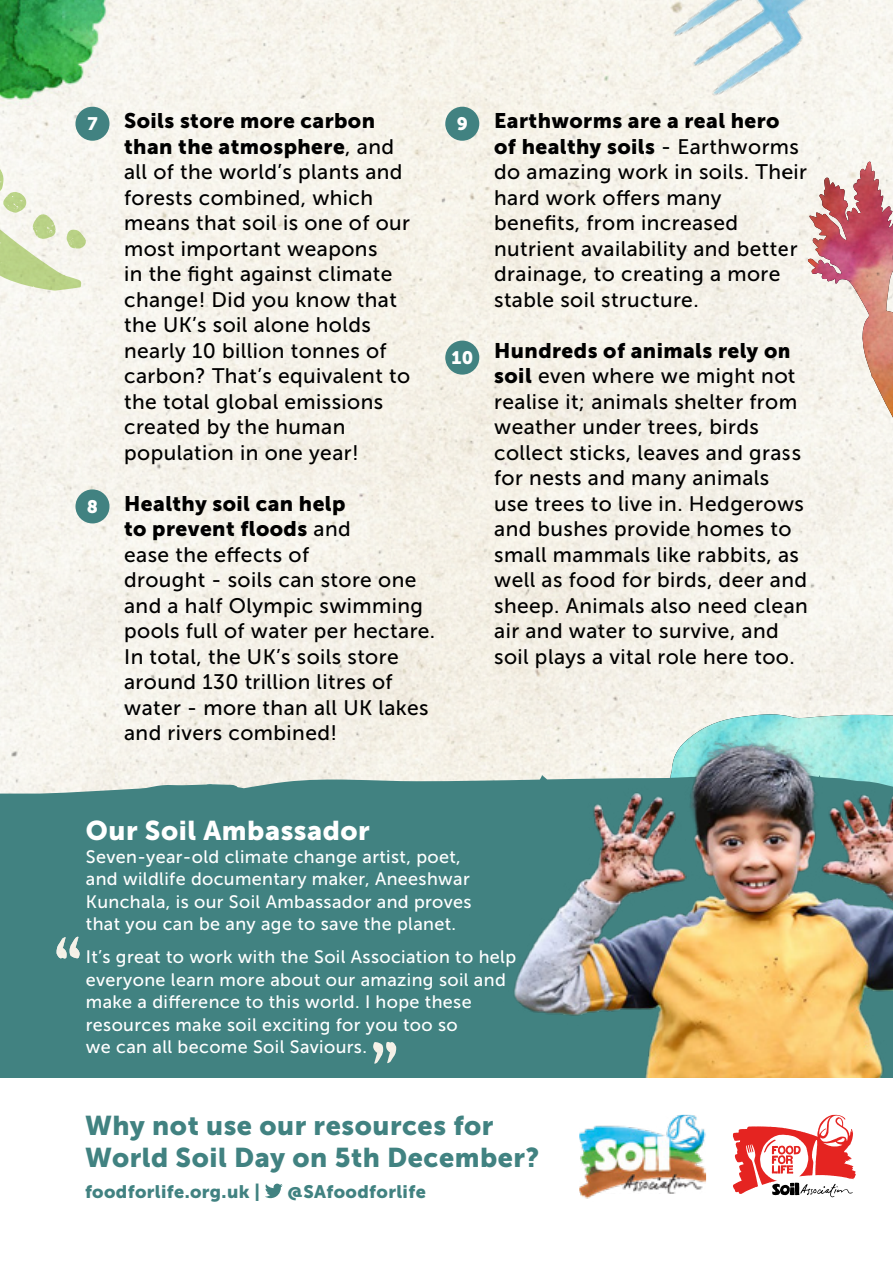
<style>
.page{position:relative;width:893px;height:1263px;background:#fff}
.page>*{position:absolute;margin:0;border:0;box-sizing:border-box;transform-origin:0 0}
.t1{font:27px/31.5px "Museo Sans 900";letter-spacing:.02em;color:#418281}
.t2{font:27px "Museo Sans 900";letter-spacing:.02em;color:#fff}
.t3{font:21px/25.5px "Museo Sans 500";letter-spacing:.02em;color:#000}
.t4{font:18px/22.5px "Museo Sans 500";letter-spacing:.02em;color:#fff}
.t5{font:18px "Museo Sans 900";letter-spacing:.02em;color:#418281}
.t6{font:18px "Museo Sans 900";color:#fff}
.s1{font-family:"Museo Sans 900"}
</style>
<div class="page">
<img style="left:0;top:0;width:893px;height:772px">
<img style="left:669px;top:714px;width:224px;height:12px">
<div style="left:75px;top:489px;width:34px;height:34px;background:#418281;border-radius:50%"></div>
<div style="left:75px;top:107px;width:34px;height:34px;background:#418281;border-radius:50%"></div>
<div style="left:445px;top:107px;width:34px;height:34px;background:#418281;border-radius:50%"></div>
<div style="left:445px;top:341px;width:34px;height:34px;background:#418281;border-radius:50%"></div>
<div style="left:0;top:772px;width:456px;height:306px;background:#418281"></div>
<img style="left:657px;top:0;width:227px;height:112px">
<svg style="left:0;top:107px;width:87px;height:184px"></svg>
<img style="left:0;top:0;width:109px;height:107px">
<svg style="left:808px;top:162px;width:85px;height:315px"></svg>
<img style="left:809px;top:162px;width:61px;height:78px">
<img style="left:456px;top:726px;width:437px;height:352px">
<img style="left:579px;top:1115px;width:127px;height:84px">
<svg style="left:733px;top:1115px;width:123px;height:82px"></svg>
<svg style="left:265px;top:1183px;width:18px;height:15px"></svg>
<svg style="left:57px;top:936px;width:12px;height:23px"></svg>
<img style="left:69px;top:936px;width:11px;height:23px">
<svg style="left:373px;top:1041px;width:23px;height:23px"></svg>
<img style="left:373px;top:1042px;width:10px;height:22px">
<p class="t3" style="left:124px;top:108px;width:287px"><span class="s1">Soils store more carbon than the atmosphere</span>, and all of the world’s plants and forests combined, which means that soil is one of our most important weapons<br>in the fight against climate change! Did you know that the UK’s soil alone holds nearly 10 billion tonnes of carbon? That’s equivalent to the total global emissions created by the human population in one year!</p>
<p class="t3" style="left:124px;top:491px;width:313px"><span class="s1">Healthy soil can help<br>to prevent floods</span> and<br>ease the effects of<br>drought - soils can store one and a half Olympic swimming pools full of water per hectare.<br>In total, the UK’s soils store around 130 trillion litres of water - more than all UK lakes and rivers combined!</p>
<p class="t6" style="left:87px;top:114px;width:12px">7</p>
<p class="t6" style="left:457px;top:114px;width:13px">9</p>
<p class="t6" style="left:451px;top:348px;width:23px">10</p>
<p class="t6" style="left:87px;top:497px;width:13px">8</p>
<p class="t3" style="left:494px;top:108px;width:314px"><span class="s1">Earthworms are a real hero<br>of healthy soils</span> - Earthworms do amazing work in soils. Their hard work offers many benefits, from increased nutrient availability and better drainage, to creating a more stable soil structure.</p>
<p class="t3" style="left:494px;top:338px;width:315px"><span class="s1">Hundreds of animals rely on soil</span> even where we might not realise it; animals shelter from weather under trees, birds collect sticks, leaves and grass for nests and many animals use trees to live in. Hedgerows and bushes provide homes to small mammals like rabbits, as well as food for birds, deer and sheep. Animals also need clean air and water to survive, and soil plays a vital role here too.</p>
<p class="t2" style="left:86px;top:815px;width:286px">Our Soil Ambassador</p>
<p class="t4" style="left:86px;top:845px;width:387px">Seven-year-old climate change artist, poet, and wildlife documentary maker, Aneeshwar Kunchala, is our Soil Ambassador and proves that you can be any age to save the planet.</p>
<p class="t4" style="left:86px;top:946px;width:432px">It’s great to work with the Soil Association to help everyone learn more about our amazing soil and make a difference to this world. I hope these resources make soil exciting for you too so<br>we can all become Soil Saviours.</p>
<p class="t1" style="left:85px;top:1110px;width:456px">Why not use our resources for<br>World Soil Day on 5th December?</p>
<p class="t5" style="left:85px;top:1181px;width:176px">foodforlife.org.uk |</p>
<p class="t5" style="left:288px;top:1181px;width:140px">@SAfoodforlife</p>
</div>
